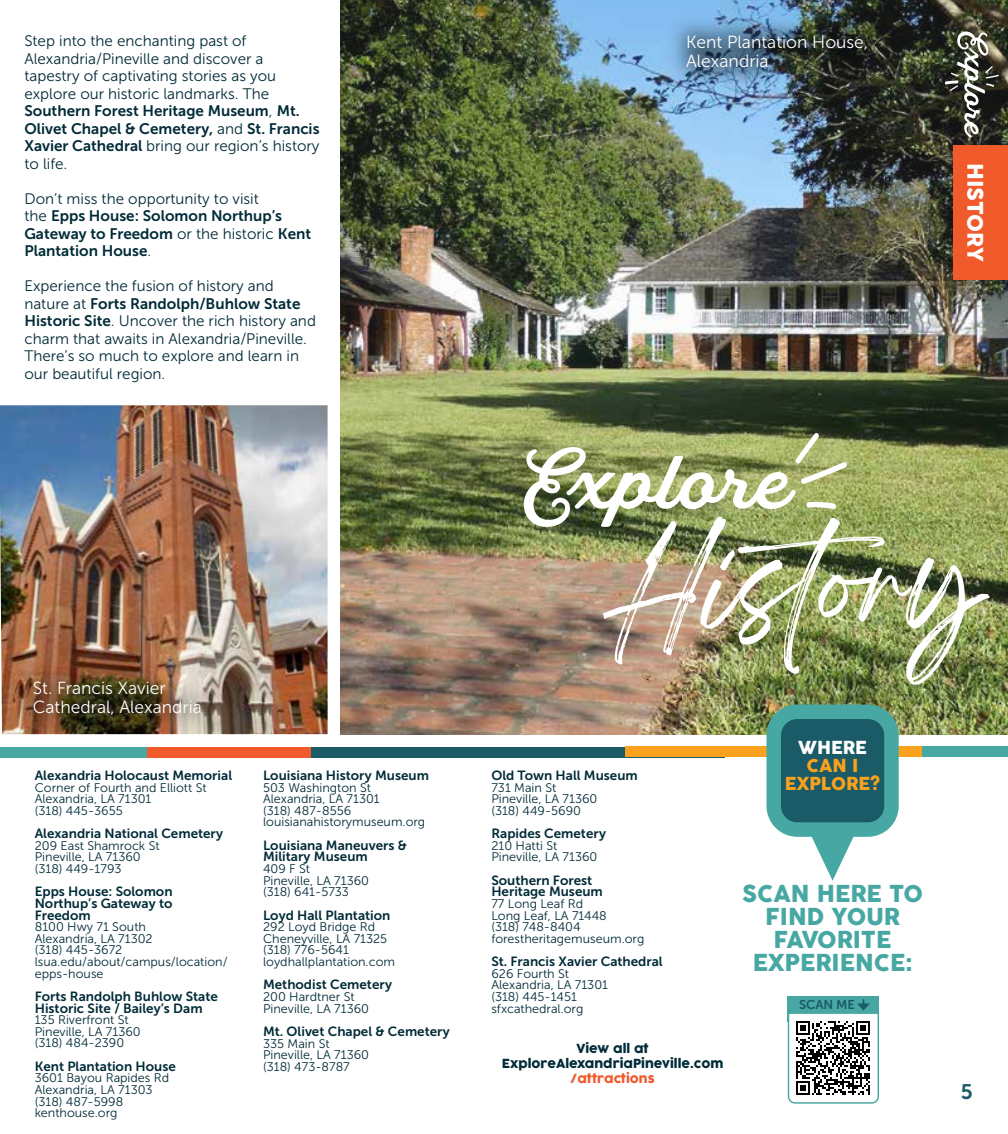
<style>
.page{position:relative;width:1008px;height:1134px;background:#fff}
.page>*{position:absolute;margin:0;border:0;box-sizing:border-box;transform-origin:0 0}
.t1{font:104.65px "Breathing Personal Use";color:#fff}
.t2{font:22.93px/23.3px "Cocogoose";color:#47a8a3;text-align:center}
.t3{font:21px "Cocogoose";color:#fff}
.t4{font:21px "Museo Sans 700";color:#1b5a67}
.t5{font:17.5px/19.2px "Museo Sans 300";color:#fff}
.t6{font:17.5px/17.8px "Cocogoose";color:#faa21d;text-align:center}
.t7{font:17.5px "Cocogoose";color:#fff}
.t8{font:15.22px/17.5px "Museo Sans 300";color:#002b38}
.t9{font:15.22px/17.5px "Museo Sans 700";color:#002b38}
.t10{font:13.3px/11.5px "Museo Sans 700";color:#002b38}
.t11{font:12.78px "Museo Sans 700";letter-spacing:-.01em;color:#1b5a67}
.t12{font:12.42px/11.5px "Museo Sans 300";color:#002b38}
.t13{font:12.25px/14.7px "Cocogoose";color:#002b38;text-align:center}
.t14{font:12.25px "Cocogoose";color:#f15a2a}
.s1{font-family:"Museo Sans 300"}
.s2{font-family:"Museo Sans 700"}
</style>
<div class="page">
<div style="left:0;top:747px;width:147px;height:10px;background:#47a8a3"></div>
<div style="left:147px;top:747px;width:164px;height:10px;background:#f15a2a"></div>
<div style="left:311px;top:747px;width:414px;height:10px;background:#1b5a67"></div>
<div style="left:625px;top:747px;width:298px;height:10px;background:#faa21d"></div>
<div style="left:923px;top:747px;width:85px;height:10px;background:#47a8a3"></div>
<img style="left:0;top:405px;width:328px;height:329px">
<img style="left:340px;top:0;width:668px;height:734px">
<div style="left:12px;top:661px;width:210px;height:74px;background:#000;opacity:.38"></div>
<div style="left:666px;top:14px;width:221px;height:74px;background:#000;opacity:.75"></div>
<div style="left:953px;top:146px;width:55px;height:134px;background:#f15a2a"></div>
<svg style="left:945px;top:32px;width:54px;height:105px;background:#54564c"></svg>
<svg style="left:766px;top:705px;width:133px;height:176px"></svg>
<svg style="left:524px;top:433px;width:323px;height:94px"></svg>
<div style="left:788px;top:996px;width:91px;height:26px;background:#48a7a3"></div>
<svg style="left:787px;top:999px;width:92px;height:105px"></svg>
<p class="t8" style="left:24px;top:32px;width:253px">Step into the enchanting past of Alexandria/Pineville and discover a tapestry of captivating stories as you explore our historic landmarks. The</p>
<p class="t9" style="left:24px;top:102px;width:297px">Southern Forest Heritage Museum<span class="s1">,</span> Mt.<br>Olivet Chapel &amp; Cemetery, <span class="s1">and</span> St. Francis</p>
<p class="t8" style="left:24px;top:137px;width:297px"><span class="s2">Xavier Cathedral</span> bring our region’s history to life.</p>
<p class="t8" style="left:24px;top:190px;width:236px">Don’t miss the opportunity to visit</p>
<p class="t9" style="left:24px;top:207px;width:288px"><span class="s1">the</span> Epps House: Solomon Northup’s<br>Gateway to Freedom <span class="s1">or the historic</span> Kent<br>Plantation House<span class="s1">.</span></p>
<p class="t8" style="left:24px;top:277px;width:251px">Experience the fusion of history and</p>
<p class="t9" style="left:24px;top:295px;width:278px"><span class="s1">nature at</span> Forts Randolph/Buhlow State</p>
<p class="t8" style="left:24px;top:312px;width:293px"><span class="s2">Historic Site</span>. Uncover the rich history and charm that awaits in Alexandria/Pineville.<br>There’s so much to explore and learn in our beautiful region.</p>
<h3 class="t5" style="left:686px;top:32px;width:184px">Kent Plantation House,<br>Alexandria</h3>
<h3 class="t3" style="left:990px;top:163px;width:100px;rotate:90deg">HISTORY</h3>
<h3 class="t5" style="left:33px;top:678px;width:171px">St. Francis Xavier<br>Cathedral, Alexandria</h3>
<p class="t10" style="left:35px;top:770px;width:199px">Alexandria Holocaust Memorial</p>
<p class="t12" style="left:35px;top:782px;width:173px">Corner of Fourth and Elliott St<br>Alexandria, LA 71301<br>(318) 445-3655</p>
<p class="t10" style="left:35px;top:828px;width:190px">Alexandria National Cemetery</p>
<p class="t12" style="left:35px;top:840px;width:126px">209 East Shamrock St<br>Pineville, LA 71360 (318) 449-1793</p>
<p class="t10" style="left:35px;top:886px;width:139px;text-align:justify">Epps House: Solomon Northup’s Gateway to Freedom</p>
<p class="t12" style="left:35px;top:921px;width:194px">8100 Hwy 71 South<br>Alexandria, LA 71302<br>(318) 445-3672 lsua.edu/about/campus/location/ epps-house</p>
<p class="t10" style="left:35px;top:991px;width:185px">Forts Randolph Buhlow State<br>Historic Site / Bailey’s Dam</p>
<p class="t12" style="left:35px;top:1014px;width:108px">135 Riverfront St<br>Pineville, LA 71360 (318) 484-2390</p>
<p class="t10" style="left:35px;top:1060px;width:143px">Kent Plantation House</p>
<p class="t12" style="left:35px;top:1072px;width:136px">3601 Bayou Rapides Rd<br>Alexandria, LA 71303 (318) 487-5998 kenthouse.org</p>
<p class="t10" style="left:263px;top:770px;width:168px">Louisiana History Museum</p>
<p class="t12" style="left:263px;top:782px;width:164px">503 Washington St<br>Alexandria, LA 71301<br>(318) 487-8556 louisianahistorymuseum.org</p>
<p class="t10" style="left:263px;top:839px;width:145px">Louisiana Maneuvers &amp;<br>Military Museum</p>
<p class="t12" style="left:263px;top:863px;width:108px">409 F St<br>Pineville, LA 71360 (318) 641-5733</p>
<p class="t10" style="left:263px;top:909px;width:129px">Loyd Hall Plantation</p>
<p class="t12" style="left:263px;top:921px;width:133px">292 Loyd Bridge Rd<br>Cheneyville, LA 71325 (318) 776-5641 loydhallplantation.com</p>
<p class="t10" style="left:263px;top:979px;width:130px">Methodist Cemetery</p>
<p class="t12" style="left:263px;top:991px;width:108px">200 Hardtner St<br>Pineville, LA 71360</p>
<p class="t10" style="left:263px;top:1025px;width:188px">Mt. Olivet Chapel &amp; Cemetery</p>
<p class="t12" style="left:263px;top:1038px;width:108px">335 Main St<br>Pineville, LA 71360 (318) 473-8787</p>
<h1 class="t1" style="left:606px;top:557px;width:379px;rotate:-1deg">History</h1>
<p class="t10" style="left:491px;top:770px;width:148px">Old Town Hall Museum</p>
<p class="t12" style="left:491px;top:782px;width:108px">731 Main St<br>Pineville, LA 71360 (318) 449-5690</p>
<p class="t10" style="left:491px;top:828px;width:116px">Rapides Cemetery</p>
<p class="t12" style="left:491px;top:840px;width:108px">210 Hatti St<br>Pineville, LA 71360</p>
<p class="t10" style="left:491px;top:874px;width:113px">Southern Forest<br>Heritage Museum</p>
<p class="t12" style="left:491px;top:898px;width:154px">77 Long Leaf Rd<br>Long Leaf, LA 71448<br>(318) 748-8404 forestheritagemuseum.org</p>
<p class="t10" style="left:491px;top:956px;width:173px">St. Francis Xavier Cathedral</p>
<p class="t12" style="left:491px;top:968px;width:118px">626 Fourth St<br>Alexandria, LA 71301 (318) 445-1451 sfxcathedral.org</p>
<p class="t13" style="left:502px;top:1042px;width:223px">View all at<br>ExploreAlexandriaPineville.com</p>
<p class="t14" style="left:571px;top:1070px;width:86px">/attractions</p>
<h3 class="t7" style="left:798px;top:736px;width:70px">WHERE</h3>
<h3 class="t6" style="left:785px;top:757px;width:97px">CAN I<br>EXPLORE?</h3>
<h2 class="t2" style="left:742px;top:883px;width:182px">SCAN HERE TO<br>FIND YOUR<br>FAVORITE<br>EXPERIENCE:</h2>
<p class="t11" style="left:799px;top:997px;width:57px">SCAN ME</p>
<h3 class="t4" style="left:961px;top:1080px;width:13px">5</h3>
</div>
